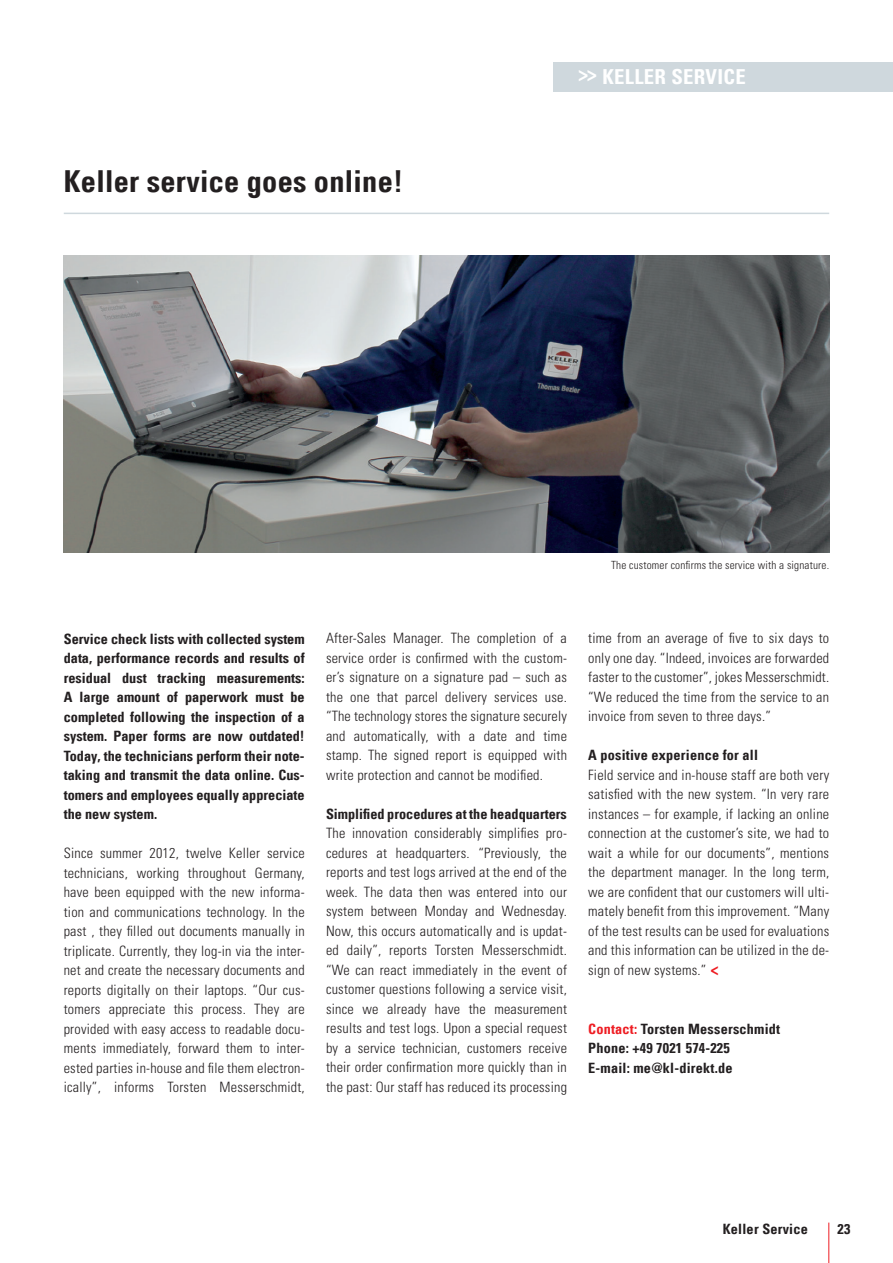
<style>
.page{position:relative;width:893px;height:1263px;background:#fff}
.page>*{position:absolute;margin:0;border:0;box-sizing:border-box;transform-origin:0 0}
.t1{font:30.3px "Univers Com 67 Bold Cond";letter-spacing:.01em;color:#231f20}
.t2{font:20.7px "Univers Com 67 Bold Cond";letter-spacing:.015em;color:#fff}
.t3{font:300 condensed 14.25px/19.5px "Univers LT Std";letter-spacing:.015em;color:#231f20;text-align:justify}
.t4{font:14.25px/19.5px "Univers Com 67 Bold Cond";color:#231f20;text-align:justify}
.t5{font:300 condensed 11.25px "Univers LT Std";letter-spacing:.015em;color:#231f20}
.s1{font-family:"Univers Com 67 Bold Cond";font-weight:400;font-stretch:normal;font-size:16.5px;color:#ee1d23}
.s2{color:#ee1d23}
</style>
<div class="page">
<div style="left:553px;top:62px;width:340px;height:29px;background:#cfd8dd"></div>
<hr style="left:828px;top:1222px;width:1px;height:41px;background:#ee1d23">
<img style="left:64px;top:255px;width:765px;height:298px">
<hr style="left:64px;top:213px;width:765px;height:1px;background:#cfd8dd">
<h1 class="t1" style="left:64px;top:163px;width:341px">Keller service goes online!</h1>
<h2 class="t2" style="left:578px;top:64px;width:169px">&gt;&gt; Keller Service</h2>
<p class="t5" style="left:611px;top:559px;width:220px">The customer confirms the service with a signature.</p>
<p class="t4" style="left:64px;top:629px;width:242px">Service check lists with collected system data, performance records and results of residual dust tracking measurements:<br>A large amount of paperwork must be completed following the inspection of a system. Paper forms are now outdated!<br>Today, the technicians perform their note&shy;taking and transmit the data online. Cus&shy;tomers and employees equally appreciate the new system.</p>
<p class="t3" style="left:64px;top:843px;width:242px">Since summer 2012, twelve Keller service technicians, working throughout Germany, have been equipped with the new informa&shy;tion and communications technology. In the past , they filled out documents manually in triplicate. Currently, they log-in via the inter&shy;net and create the necessary documents and reports digitally on their laptops. “Our cus&shy;tomers appreciate this process. They are provided with easy access to readable docu&shy;ments immediately, forward them to inter&shy;ested parties in-house and file them electron&shy;ically”, informs Torsten Messerschmidt,</p>
<p class="t3" style="left:326px;top:629px;width:242px">After-Sales Manager. The completion of a service order is confirmed with the custom&shy;er’s signature on a signature pad – such as the one that parcel delivery services use. “The technology stores the signature securely and automatically, with a date and time stamp. The signed report is equipped with write protection and cannot be modified.</p>
<p class="t4" style="left:326px;top:804px;width:242px">Simplified procedures at the headquarters</p>
<p class="t3" style="left:326px;top:824px;width:242px">The innovation considerably simplifies pro&shy;cedures at headquarters. “Previously, the reports and test logs arrived at the end of the week. The data then was entered into our system between Monday and Wednesday.<br>Now, this occurs automatically and is updat&shy;ed daily”, reports Torsten Messerschmidt. “We can react immediately in the event of customer questions following a service visit, since we already have the measurement results and test logs. Upon a special request by a service technician, customers receive their order confirmation more quickly than in the past: Our staff has reduced its processing</p>
<p class="t3" style="left:588px;top:628px;width:242px">time from an average of five to six days to only one day. “Indeed, invoices are forwarded faster to the customer”, jokes Messerschmidt. “We reduced the time from the service to an invoice from seven to three days.”</p>
<p class="t4" style="left:588px;top:745px;width:171px">A positive experience for all</p>
<p class="t3" style="left:588px;top:765px;width:242px">Field service and in-house staff are both very satisfied with the new system. “In very rare instances – for example, if lacking an online connection at the customer’s site, we had to wait a while for our documents”, mentions the department manager. In the long term, we are confident that our customers will ulti&shy;mately benefit from this improvement. “Many of the test results can be used for evaluations and this information can be utilized in the de&shy;sign of new systems.” <span class="s1">&lt;</span></p>
<p class="t4" style="left:588px;top:1019px;width:193px;text-align:left"><span class="s2">Contact:</span> Torsten Messerschmidt<br>Phone: +49 7021 574-225<br>E-mail: me@kl-direkt.de</p>
<p class="t4" style="left:723px;top:1219px;width:87px">Keller Service</p>
<p class="t4" style="left:838px;top:1219px;width:14px">23</p>
</div>
